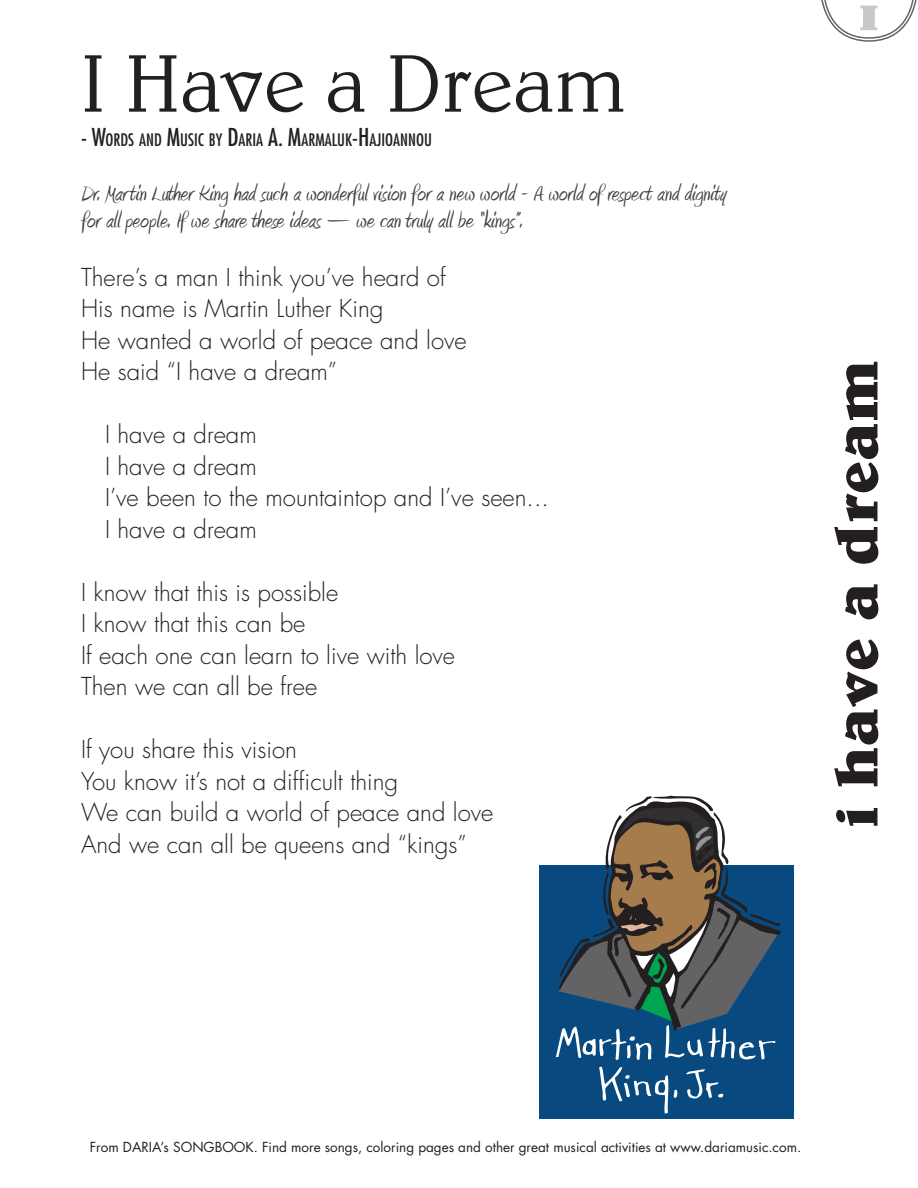
<style>
.page{position:relative;width:918px;height:1188px;background:#fff}
.page>*{position:absolute;margin:0;border:0;box-sizing:border-box;transform-origin:0 0}
.t1{font:300 82.5px "Belwe Std";color:#231f20}
.t2{font:condensed 61.8px "Belwe Std";color:#231f20;scale:1.33 1}
.t3{font:condensed 36px "Belwe Std";color:#c7c8ca;scale:2 1}
.t4{font:27px/27px "Amienne";color:#3e3e3f}
.t5{font:300 24px/31.5px "Futura Std";color:#231f20}
.t6{font:condensed 16.8px "Futura Std";color:#231f20}
.t7{font:13.5px "Futura Std";color:#231f20}
.s1{font-size:24px}
</style>
<div class="page">
<svg style="left:821px;top:0;width:96px;height:42px"></svg>
<div style="left:539px;top:865px;width:255px;height:254px;background:#084a80"></div>
<svg style="left:599px;top:1066px;width:79px;height:48px"></svg>
<svg style="left:686px;top:1069px;width:38px;height:29px"></svg>
<svg style="left:556px;top:795px;width:225px;height:265px"></svg>
<h1 class="t1" style="left:81px;top:36px;width:547px">I Have a Dream</h1>
<p class="t6" style="left:81px;top:130px;width:352px"><span class="s1">- W</span>ORDS AND <span class="s1">M</span>USIC BY <span class="s1">D</span>ARIA <span class="s1">A. M</span>ARMALUK<span class="s1">-H</span>AJIOANNOU</p>
<p class="t4" style="left:81px;top:181px;width:647px">Dr. Martin Luther King had such a wonderful vision for a new world - A world of respect and dignity for all people. If we share these ideas – we can truly all be “kings”.</p>
<p class="t5" style="left:81px;top:262px;width:387px">There’s a man I think you’ve heard of<br>His name is Martin Luther King<br>He wanted a world of peace and love<br>He said “I have a dream”</p>
<p class="t5" style="left:105px;top:419px;width:445px">I have a dream<br>I have a dream<br>I’ve been to the mountaintop and I’ve seen...<br>I have a dream</p>
<p class="t5" style="left:81px;top:577px;width:376px">I know that this is possible<br>I know that this can be<br>If each one can learn to live with love<br>Then we can all be free</p>
<p class="t5" style="left:81px;top:734px;width:414px">If you share this vision<br>You know it’s not a difficult thing<br>We can build a world of peace and love<br>And we can all be queens and “kings”</p>
<h3 class="t3" style="left:857px;top:-3px;width:13px">I</h3>
<h2 class="t2" style="left:820px;top:828px;width:354px;rotate:-90deg">i have a dream</h2>
<p class="t7" style="left:90px;top:1138px;width:713px">From DARIA’s SONGBOOK. Find more songs, coloring pages and other great musical activities at www.dariamusic.com.</p>
</div>
